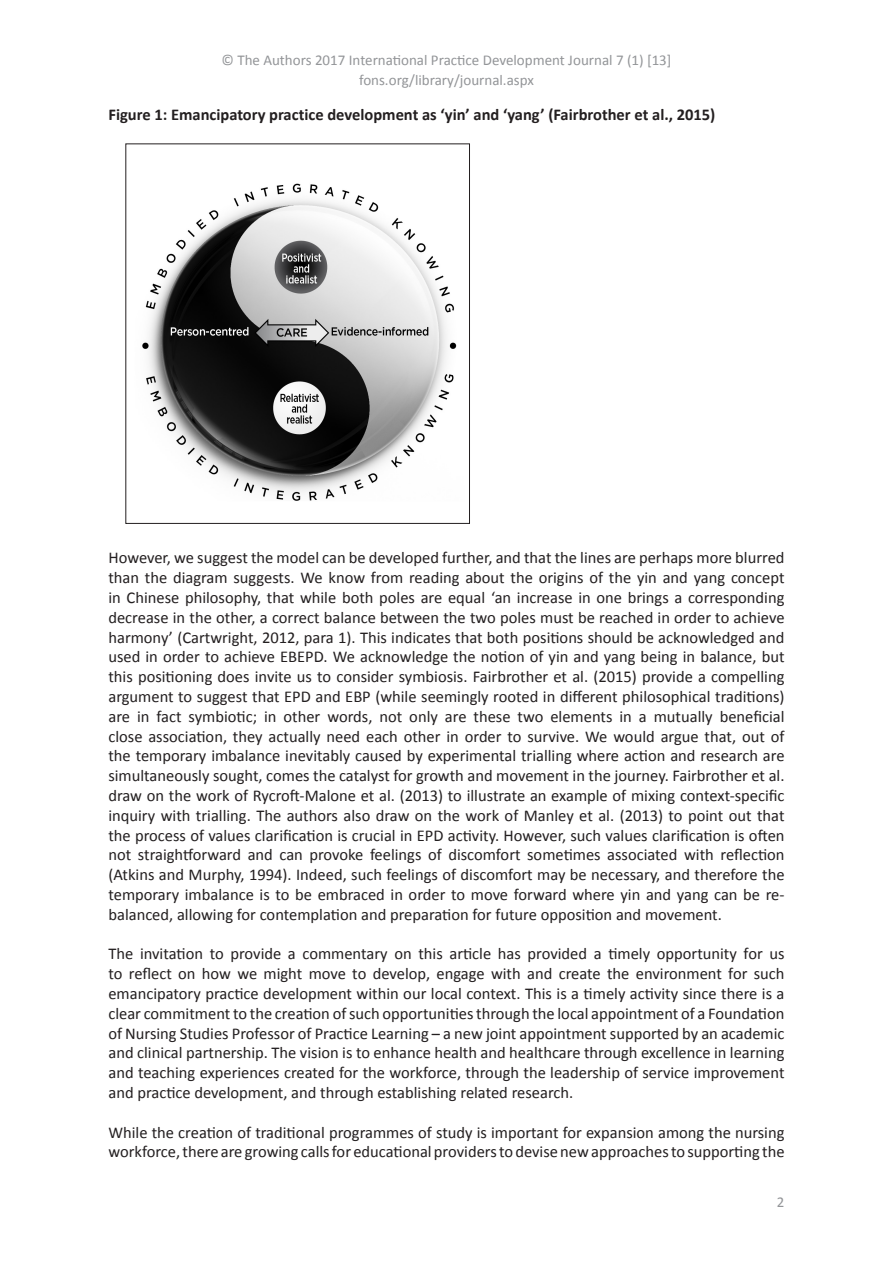
<style>
.page{position:relative;width:893px;height:1263px;background:#fff}
.page>*{position:absolute;margin:0;border:0;box-sizing:border-box;transform-origin:0 0}
.Body{font:16.5px/19.8px "Calibri";color:#231f20;text-align:justify}
.Xhead_1{font:700 16.5px "Calibri";color:#231f20}
.t1{font:15px/19.8px "Calibri";color:#939598;text-align:center}
</style>
<div class="page">
<img style="left:142px;top:183px;width:315px;height:318px">
<div style="left:125px;top:143px;width:345px;height:381px;border:1px solid #231f20"></div>
<p class="t1" style="left:221px;top:50px;width:452px">© The Authors 2017 International Practice Development Journal 7 (1) [13] fons.org/library/journal.aspx</p>
<p class="Xhead_1" style="left:108px;top:104px;width:608px">Figure 1: Emancipatory practice development as ‘yin’ and ‘yang’ (Fairbrother et al., 2015)</p>
<p class="Body" style="left:108px;top:548px;width:678px">However, we suggest the model can be developed further, and that the lines are perhaps more blurred than the diagram suggests. We know from reading about the origins of the yin and yang concept in Chinese philosophy, that while both poles are equal ‘an increase in one brings a corresponding decrease in the other, a correct balance between the two poles must be reached in order to achieve harmony’ (Cartwright, 2012, para 1). This indicates that both positions should be acknowledged and used in order to achieve EBEPD. We acknowledge the notion of yin and yang being in balance, but this positioning does invite us to consider symbiosis. Fairbrother et al. (2015) provide a compelling argument to suggest that EPD and EBP (while seemingly rooted in different philosophical traditions) are in fact symbiotic; in other words, not only are these two elements in a mutually beneficial close association, they actually need each other in order to survive. We would argue that, out of the temporary imbalance inevitably caused by experimental trialling where action and research are simultaneously sought, comes the catalyst for growth and movement in the journey. Fairbrother et al. draw on the work of Rycroft-Malone et al. (2013) to illustrate an example of mixing context-specific inquiry with trialling. The authors also draw on the work of Manley et al. (2013) to point out that the process of values clarification is crucial in EPD activity. However, such values clarification is often not straightforward and can provoke feelings of discomfort sometimes associated with reflection (Atkins and Murphy, 1994). Indeed, such feelings of discomfort may be necessary, and therefore the temporary imbalance is to be embraced in order to move forward where yin and yang can be re&shy;balanced, allowing for contemplation and preparation for future opposition and movement.</p>
<p class="Body" style="left:108px;top:944px;width:678px">The invitation to provide a commentary on this article has provided a timely opportunity for us to reflect on how we might move to develop, engage with and create the environment for such emancipatory practice development within our local context. This is a timely activity since there is a clear commitment to the creation of such opportunities through the local appointment of a Foundation of Nursing Studies Professor of Practice Learning – a new joint appointment supported by an academic and clinical partnership. The vision is to enhance health and healthcare through excellence in learning and teaching experiences created for the workforce, through the leadership of service improvement and practice development, and through establishing related research.</p>
<p class="Body" style="left:108px;top:1122px;width:678px">While the creation of traditional programmes of study is important for expansion among the nursing workforce, there are growing calls for educational providers to devise new approaches to supporting the</p>
<p class="t1" style="left:777px;top:1192px;width:9px">2</p>
</div>
